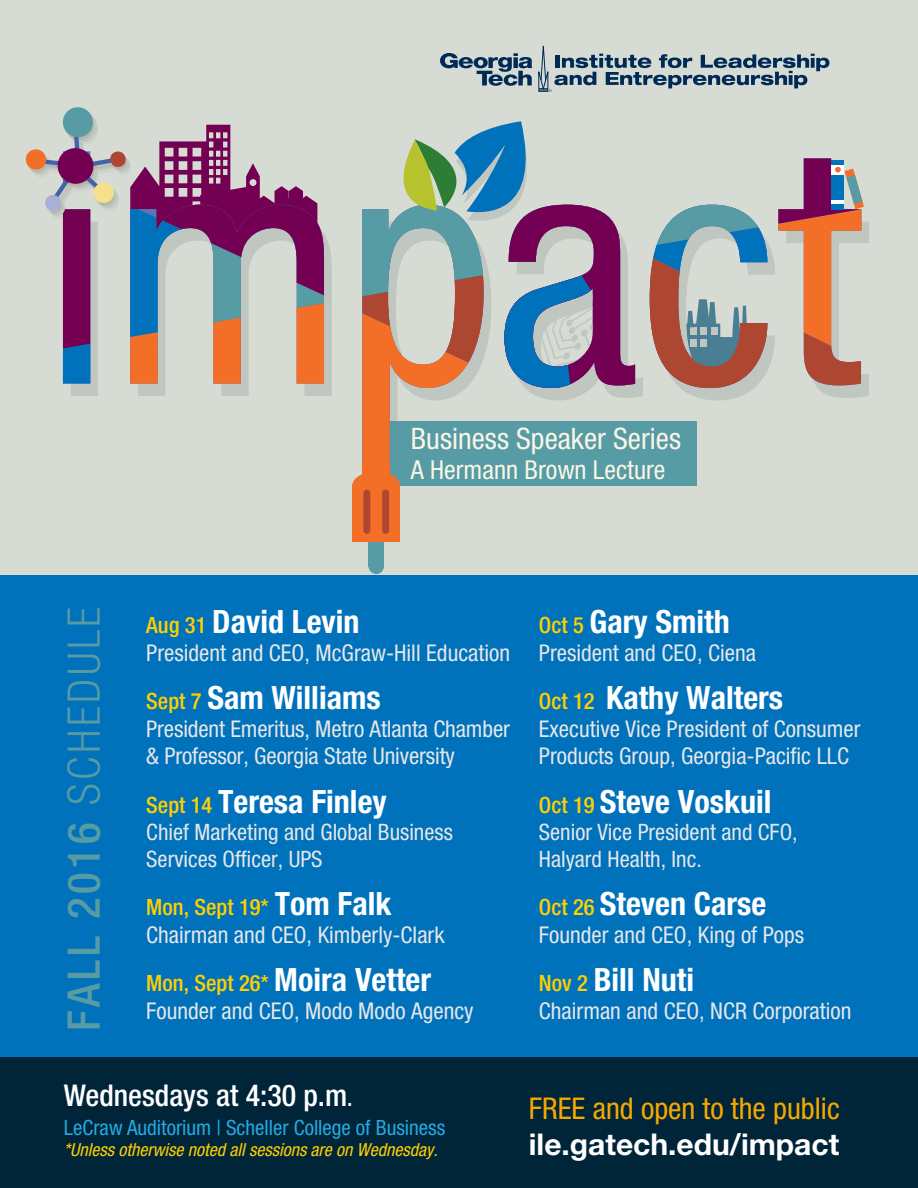
<style>
.page{position:relative;width:918px;height:1188px;background:#fff}
.page>*{position:absolute;margin:0;border:0;box-sizing:border-box;transform-origin:0 0}
.t1{font:500 condensed 45px "Helvetica Neue LT Std";letter-spacing:.075em;color:#579ba5}
.t2{font:700 condensed 32.1px "Helvetica Neue LT Std";color:#fff}
.t3{font:condensed 30px "Helvetica Neue LT Std";color:#f6a800}
.t4{font:700 30px "Helvetica Neue LT Std";color:#fff}
.t5{font:500 condensed 30px "Helvetica Neue LT Std";color:#fff}
.t6{font:condensed 29.55px "Helvetica Neue LT Std";color:#f9f6e5}
.t7{font:condensed 26.1px "Helvetica Neue LT Std";color:#f9f6e5}
.t8{font:condensed 23.1px/27.8px "Helvetica Neue LT Std";color:#e6e7e9}
.t9{font:condensed 22.65px/27.2px "Helvetica Neue LT Std";color:#e6e7e9}
.t10{font:500 condensed 22.5px "Helvetica Neue LT Std";color:#ffd000}
.t11{font:condensed 21px "Helvetica Neue LT Std";color:#24aae1}
.t12{font:italic condensed 18px "Helvetica Neue LT Std";color:#ffd000}
.s1{font-weight:300}
.s2{font-weight:500;font-size:22.5px;color:#ffd000}
.s3{font-weight:700;font-size:32.1px;color:#fff}
.s4{font-size:22.5px}
</style>
<div class="page">
<div style="left:0;top:0;width:918px;height:576px;background:#d6dbd3"></div>
<div style="left:0;top:576px;width:918px;height:612px;background:#002539"></div>
<div style="left:0;top:576px;width:918px;height:481px;background:#0071bb"></div>
<div style="left:362px;top:421px;width:334px;height:65px;background:#579ba5"></div>
<svg style="left:440px;top:53px;width:92px;height:33px"></svg>
<svg style="left:538px;top:45px;width:291px;height:47px"></svg>
<svg style="left:25px;top:107px;width:307px;height:289px"></svg>
<svg style="left:362px;top:121px;width:281px;height:358px"></svg>
<svg style="left:650px;top:159px;width:219px;height:241px"></svg>
<div style="left:369px;top:559px;width:15px;height:15px;background:#579ba5;border-radius:50%"></div>
<div style="left:369px;top:509px;width:15px;height:57px;background:#579ba5"></div>
<div style="left:353px;top:484px;width:47px;height:58px;background:#f36e27"></div>
<div style="left:353px;top:472px;width:47px;height:25px;background:#f36e27;border-radius:50%"></div>
<div style="left:363px;top:490px;width:7px;height:44px;background:#ae4731;border-radius:3px"></div>
<div style="left:382px;top:490px;width:7px;height:44px;background:#ae4731;border-radius:3px"></div>
<p class="t6" style="left:411px;top:421px;width:272px">Business Speaker Series</p>
<p class="t7" style="left:411px;top:455px;width:256px">A Hermann Brown Lecture</p>
<h1 class="t1" style="left:57px;top:1031px;width:425px;rotate:-90deg">FALL 2016 <span class="s1">SCHEDULE</span></h1>
<h2 class="t2" style="left:146px;top:602px;width:215px"><span class="s2">Aug 31</span> David Levin</h2>
<p class="t8" style="left:146px;top:638px;width:365px">President and CEO, McGraw-Hill Education</p>
<h2 class="t2" style="left:146px;top:678px;width:236px"><span class="s2">Sept 7</span> Sam Williams</h2>
<p class="t8" style="left:146px;top:714px;width:365px">President Emeritus, Metro Atlanta Chamber &amp; Professor, Georgia State University</p>
<h2 class="t2" style="left:146px;top:782px;width:242px"><span class="s2">Sept 14</span> Teresa Finley</h2>
<p class="t9" style="left:146px;top:818px;width:308px">Chief Marketing and Global Business<br>Services Officer, UPS</p>
<p class="t10" style="left:146px;top:894px;width:247px">Mon, Sept 19* <span class="s3">Tom Falk</span></p>
<p class="t8" style="left:146px;top:921px;width:300px">Chairman and CEO, Kimberly-Clark</p>
<p class="t10" style="left:146px;top:970px;width:286px">Mon, Sept 26* <span class="s3">Moira Vetter</span></p>
<p class="t8" style="left:146px;top:997px;width:329px">Founder and CEO, Modo Modo Agency</p>
<h2 class="t2" style="left:539px;top:602px;width:192px"><span class="s2">Oct 5</span> Gary Smith</h2>
<p class="t8" style="left:539px;top:638px;width:219px">President and CEO, Ciena</p>
<h2 class="t2" style="left:539px;top:678px;width:246px"><span class="s2">Oct 12</span> Kathy Walters</h2>
<p class="t8" style="left:539px;top:714px;width:323px">Executive Vice President of Consumer<br>Products Group, Georgia-Pacific LLC</p>
<h2 class="t2" style="left:539px;top:782px;width:234px"><span class="s2">Oct 19</span> Steve Voskuil</h2>
<p class="t9" style="left:539px;top:818px;width:260px">Senior Vice President and CFO,<br>Halyard Health, Inc.</p>
<h2 class="t2" style="left:539px;top:885px;width:229px"><span class="s2">Oct 26</span> Steven Carse</h2>
<p class="t8" style="left:539px;top:921px;width:267px">Founder and CEO, King of Pops</p>
<h2 class="t2" style="left:539px;top:961px;width:157px"><span class="s2">Nov 2</span> Bill Nuti</h2>
<p class="t8" style="left:539px;top:997px;width:314px">Chairman and CEO, NCR Corporation</p>
<p class="t5" style="left:64px;top:1077px;width:290px">Wednesdays at 4:30 p.m<span class="s4">.</span></p>
<p class="t11" style="left:64px;top:1115px;width:383px">LeCraw Auditorium | Scheller College of Business</p>
<p class="t12" style="left:64px;top:1140px;width:376px">*Unless otherwise noted all sessions are on Wednesday.</p>
<p class="t3" style="left:529px;top:1091px;width:312px">FREE and open to the public</p>
<p class="t4" style="left:529px;top:1126px;width:312px">ile.gatech.edu/impact</p>
</div>
